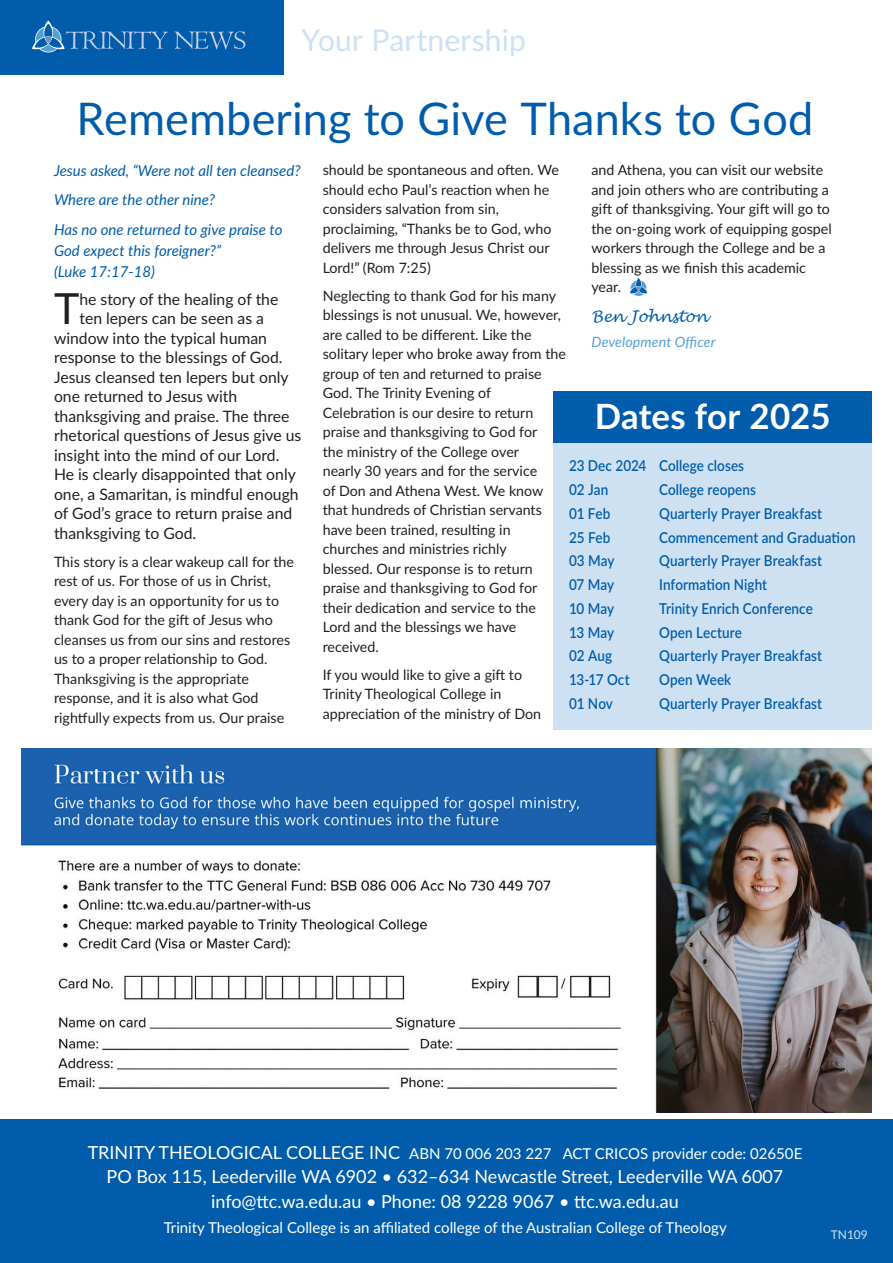
<style>
.page{position:relative;width:893px;height:1263px;background:#fff}
.page>*{position:absolute;margin:0;border:0;box-sizing:border-box;transform-origin:0 0}
.Main_Headings{font:45px "Lato";letter-spacing:.005em;color:#015dab}
.First_Para{font:42.9px "Lato";color:#231f20}
.Main_Headings-2{font:700 34.8px "Lato";color:#fff}
.Section_Header{font:30px "Lato";letter-spacing:.005em;color:#cee1f3}
.t1{font:18px "Lato";color:#fff}
.First_Para-2{font:15.75px "Lato";color:#231f20}
.Author_Signature{font:italic 15.75px "Lucida Handwriting";color:#015dab}
.Author_caption{font:600 15px "Lato";letter-spacing:.01em;color:#015dab;scale:.9 1}
.t2{font:15px "Lato";color:#fff}
.Quotes{font:italic 15px/21px "Lato";color:#015dab}
.Body_Text{font:14.25px/19.5px "Lato";color:#231f20}
.Author_caption-2{font:italic 14.25px "Lato";letter-spacing:.005em;color:#53a1d4}
.t3{font:12px "Lato";color:#cee1f3}
.s1{font-size:18px}
</style>
<div class="page">
<div style="left:0;top:0;width:284px;height:74px;background:#015dab"></div>
<svg style="left:32px;top:20px;width:213px;height:33px"></svg>
<div style="left:0;top:1119px;width:893px;height:144px;background:#015dab"></div>
<img style="left:21px;top:748px;width:851px;height:365px">
<svg style="left:630px;top:278px;width:18px;height:18px"></svg>
<div style="left:554px;top:437px;width:318px;height:293px;background:#cee1f3"></div>
<div style="left:554px;top:391px;width:318px;height:51px;background:#015dab"></div>
<p class="Section_Header" style="left:301px;top:18px;width:226px">Your Partnership</p>
<p class="Main_Headings" style="left:77px;top:87px;width:738px">Remembering to Give Thanks to God</p>
<p class="Quotes" style="left:54px;top:159px;width:248px">Jesus asked, “Were not all ten cleansed?</p>
<p class="Quotes" style="left:54px;top:189px;width:163px">Where are the other nine?</p>
<p class="Quotes" style="left:54px;top:218px;width:230px">Has no one returned to give praise to<br>God expect this foreigner?”<br>(Luke 17:17-18)</p>
<p class="First_Para" style="left:54px;top:278px;width:27px">T</p>
<p class="First_Para-2" style="left:79px;top:288px;width:201px">he story of the healing of the</p>
<p class="Body_Text" style="left:323px;top:160px;width:238px">should be spontaneous and often. We should echo Paul’s reaction when he considers salvation from sin, proclaiming, “Thanks be to God, who delivers me through Jesus Christ our<br>Lord!” (Rom 7:25)</p>
<p class="Body_Text" style="left:323px;top:285px;width:245px">Neglecting to thank God for his many blessings is not unusual. We, however, are called to be different. Like the solitary leper who broke away from the group of ten and returned to praise<br>God. The Trinity Evening of<br>Celebration is our desire to return praise and thanksgiving to God for<br>the ministry of the College over<br>nearly 30 years and for the service<br>of Don and Athena West. We know that hundreds of Christian servants have been trained, resulting in churches and ministries richly<br>blessed. Our response is to return praise and thanksgiving to God for their dedication and service to the<br>Lord and the blessings we have received.</p>
<p class="Body_Text" style="left:323px;top:664px;width:220px">If you would like to give a gift to<br>Trinity Theological College in appreciation of the ministry of Don</p>
<p class="Body_Text" style="left:591px;top:160px;width:242px">and Athena, you can visit our website and join others who are contributing a gift of thanksgiving. Your gift will go to the on-going work of equipping gospel workers through the College and be a blessing as we finish this academic year.</p>
<p class="Author_Signature" style="left:591px;top:307px;width:118px">Ben Johnston</p>
<p class="Author_caption-2" style="left:591px;top:332px;width:126px">Development Officer</p>
<p class="First_Para-2" style="left:79px;top:307px;width:186px">ten lepers can be seen as a</p>
<p class="First_Para-2" style="left:54px;top:327px;width:215px">window into the typical human</p>
<p class="First_Para-2" style="left:54px;top:346px;width:230px">response to the blessings of God.</p>
<p class="First_Para-2" style="left:54px;top:366px;width:236px">Jesus cleansed ten lepers but only</p>
<p class="First_Para-2" style="left:54px;top:385px;width:185px">one returned to Jesus with</p>
<p class="First_Para-2" style="left:54px;top:405px;width:237px">thanksgiving and praise. The three</p>
<p class="First_Para-2" style="left:54px;top:424px;width:249px">rhetorical questions of Jesus give us</p>
<p class="First_Para-2" style="left:54px;top:444px;width:227px">insight into the mind of our Lord.</p>
<p class="First_Para-2" style="left:54px;top:463px;width:243px">He is clearly disappointed that only</p>
<p class="First_Para-2" style="left:54px;top:483px;width:246px">one, a Samaritan, is mindful enough</p>
<p class="First_Para-2" style="left:54px;top:502px;width:240px">of God’s grace to return praise and</p>
<p class="First_Para-2" style="left:54px;top:522px;width:144px">thanksgiving to God.</p>
<p class="Body_Text" style="left:54px;top:551px;width:241px">This story is a clear wakeup call for the rest of us. For those of us in Christ, every day is an opportunity for us to thank God for the gift of Jesus who cleanses us from our sins and restores us to a proper relationship to God.<br>Thanksgiving is the appropriate response, and it is also what God rightfully expects from us. Our praise</p>
<p class="Main_Headings-2" style="left:595px;top:391px;width:237px">Dates for 2025</p>
<p class="Author_caption" style="left:569px;top:455px;width:196px">23 Dec 2024 College closes</p>
<p class="Author_caption" style="left:569px;top:479px;width:45px">02 Jan</p>
<p class="Author_caption" style="left:659px;top:479px;width:109px">College reopens</p>
<p class="Author_caption" style="left:569px;top:502px;width:47px">01 Feb</p>
<p class="Author_caption" style="left:659px;top:502px;width:183px">Quarterly Prayer Breakfast</p>
<p class="Author_caption" style="left:569px;top:526px;width:48px">25 Feb</p>
<p class="Author_caption" style="left:659px;top:526px;width:220px">Commencement and Graduation</p>
<p class="Author_caption" style="left:569px;top:550px;width:52px">03 May</p>
<p class="Author_caption" style="left:659px;top:550px;width:183px">Quarterly Prayer Breakfast</p>
<p class="Author_caption" style="left:569px;top:574px;width:52px">07 May</p>
<p class="Author_caption" style="left:659px;top:574px;width:122px">Information Night</p>
<p class="Author_caption" style="left:569px;top:597px;width:52px">10 May</p>
<p class="Author_caption" style="left:659px;top:597px;width:172px">Trinity Enrich Conference</p>
<p class="Author_caption" style="left:569px;top:621px;width:52px">13 May</p>
<p class="Author_caption" style="left:659px;top:621px;width:94px">Open Lecture</p>
<p class="Author_caption" style="left:569px;top:645px;width:49px">02 Aug</p>
<p class="Author_caption" style="left:659px;top:645px;width:183px">Quarterly Prayer Breakfast</p>
<p class="Author_caption" style="left:569px;top:669px;width:69px">13-17 Oct</p>
<p class="Author_caption" style="left:659px;top:669px;width:82px">Open Week</p>
<p class="Author_caption" style="left:569px;top:692px;width:50px">01 Nov</p>
<p class="Author_caption" style="left:659px;top:692px;width:183px">Quarterly Prayer Breakfast</p>
<p class="t2" style="left:88px;top:1142px;width:716px"><span class="s1">TRINITY THEOLOGICAL COLLEGE INC</span> ABN 70 006 203 227 ACT CRICOS provider code: 02650E</p>
<p class="t1" style="left:107px;top:1164px;width:678px">PO Box 115, Leederville WA 6902 • 632–634 Newcastle Street, Leederville WA 6007</p>
<p class="t1" style="left:211px;top:1188px;width:469px">info@ttc.wa.edu.au • Phone: 08 9228 9067 • ttc.wa.edu.au</p>
<p class="t2" style="left:164px;top:1216px;width:564px">Trinity Theological College is an affiliated college of the Australian College of Theology</p>
<p class="t3" style="left:831px;top:1226px;width:39px">TN109</p>
</div>
